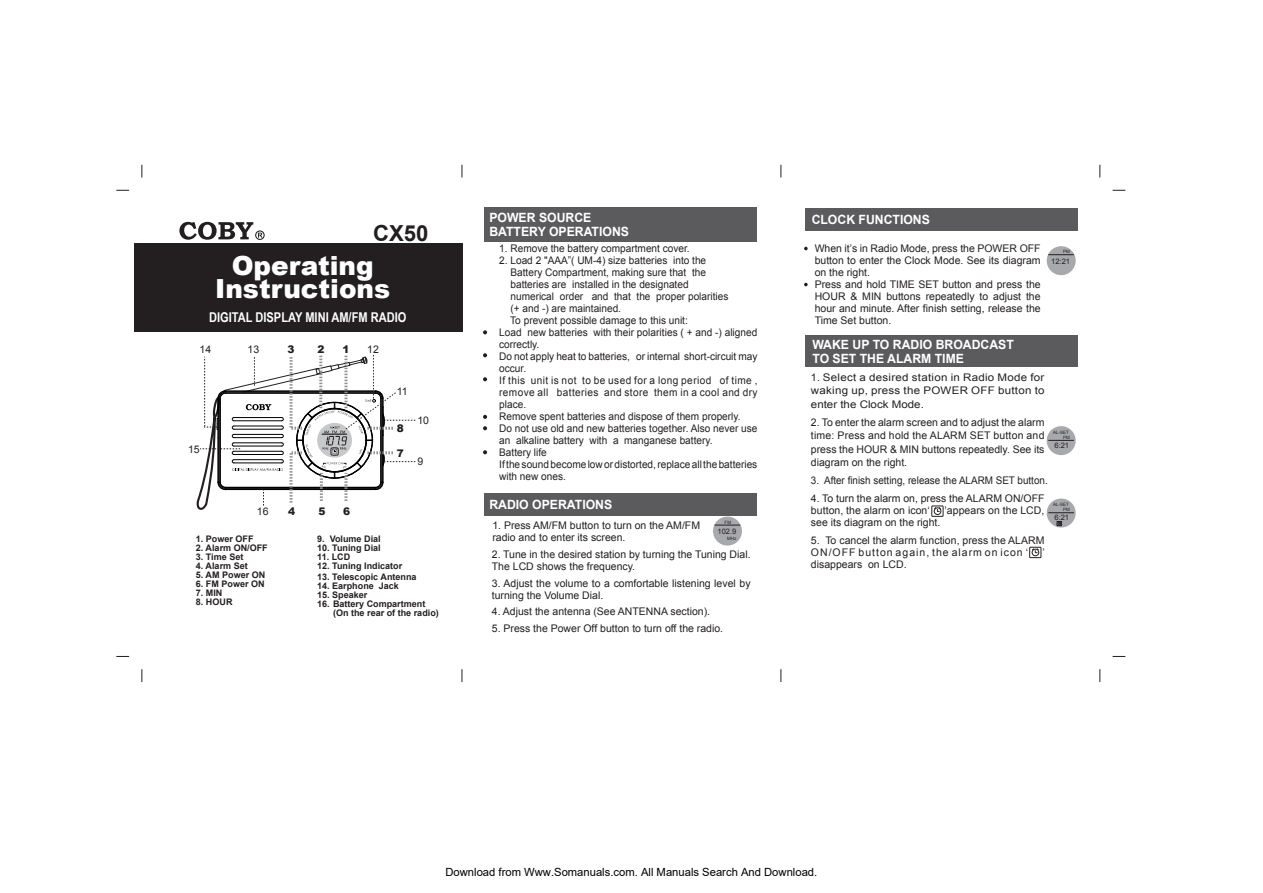
<style>
.page{position:relative;width:1263px;height:893px;background:#fff}
.page>*{position:absolute;margin:0;border:0;box-sizing:border-box;transform-origin:0 0}
.t1{font:900 26.4px/22.5px "Arial";color:#fff;text-align:center}
.t2{font:700 22.2px "Arial";color:#231f20}
.t3{font:700 13.5px "Arial Narrow";color:#fff}
.t4{font:700 12.75px/14.2px "Arial";color:#fff;scale:.96 1}
.t5{font:11.25px "Arial";color:#000}
.t6{font:10.5px/12px "Arial";color:#231f20}
.t7{font:10.5px "Arial";color:#231f20;scale:.96 1}
.t8{font:10.5px "Arial";color:#231f20;scale:.94 1}
.t9{font:10.5px "Arial";letter-spacing:.045em;color:#231f20;scale:.96 1}
.t10{font:10.5px "Arial";letter-spacing:.04em;color:#231f20;scale:.96 1}
.t11{font:900 10.5px "Arial";color:#231f20}
.t12{font:700 9px "Arial";color:#231f20}
.t13{font:7.5px "Arial";color:#231f20}
.t14{font:4.5px "Arial";color:#231f20}
</style>
<div class="page">
<div style="left:805px;top:335px;width:272px;height:31px;background:#5b5b5e"></div>
<div style="left:485px;top:207px;width:272px;height:34px;background:#5b5b5e"></div>
<div style="left:485px;top:494px;width:272px;height:22px;background:#5b5b5e"></div>
<div style="left:805px;top:208px;width:272px;height:22px;background:#5b5b5e"></div>
<div style="left:135px;top:244px;width:328px;height:88px;background:#231f20"></div>
<div style="left:255px;top:230px;width:10px;height:10px;border:1px solid #231f20;border-radius:50%"></div>
<svg style="left:179px;top:222px;width:83px;height:18px"></svg>
<svg style="left:116px;top:190px;width:13px;height:1px"></svg>
<svg style="left:142px;top:165px;width:1px;height:12px"></svg>
<svg style="left:1112px;top:190px;width:13px;height:1px"></svg>
<svg style="left:1099px;top:165px;width:1px;height:12px"></svg>
<svg style="left:780px;top:165px;width:1px;height:12px"></svg>
<svg style="left:462px;top:165px;width:1px;height:12px"></svg>
<svg style="left:116px;top:656px;width:13px;height:1px"></svg>
<svg style="left:142px;top:669px;width:1px;height:13px"></svg>
<svg style="left:1112px;top:656px;width:13px;height:1px"></svg>
<svg style="left:1099px;top:669px;width:1px;height:13px"></svg>
<svg style="left:780px;top:669px;width:1px;height:13px"></svg>
<svg style="left:462px;top:669px;width:1px;height:13px"></svg>
<svg style="left:196px;top:354px;width:219px;height:156px"></svg>
<div style="left:713px;top:517px;width:29px;height:29px;background:#a8a9ad;border-radius:50%"></div>
<svg style="left:714px;top:525px;width:26px;height:1px"></svg>
<div style="left:1047px;top:246px;width:29px;height:29px;background:#a8a9ad;border-radius:50%"></div>
<svg style="left:1048px;top:254px;width:26px;height:1px"></svg>
<svg style="left:804px;top:247px;width:4px;height:3px"></svg>
<svg style="left:804px;top:283px;width:4px;height:3px"></svg>
<div style="left:1047px;top:426px;width:29px;height:29px;background:#a8a9ad;border-radius:50%"></div>
<svg style="left:1048px;top:440px;width:26px;height:1px"></svg>
<div style="left:1047px;top:498px;width:29px;height:29px;background:#a8a9ad;border-radius:50%"></div>
<svg style="left:1048px;top:512px;width:26px;height:1px"></svg>
<svg style="left:1057px;top:521px;width:5px;height:5px"></svg>
<div style="left:931px;top:506px;width:12px;height:11px;border:1px solid #231f20"></div>
<div style="left:934px;top:508px;width:7px;height:7px;border:1px solid #231f20;border-radius:50%"></div>
<svg style="left:934px;top:507px;width:7px;height:5px"></svg>
<div style="left:1029px;top:547px;width:12px;height:11px;border:1px solid #231f20"></div>
<div style="left:1032px;top:549px;width:7px;height:7px;border:1px solid #231f20;border-radius:50%"></div>
<svg style="left:1032px;top:548px;width:7px;height:5px"></svg>
<svg style="left:483px;top:330px;width:4px;height:4px"></svg>
<svg style="left:483px;top:353px;width:4px;height:4px"></svg>
<svg style="left:483px;top:377px;width:4px;height:4px"></svg>
<svg style="left:483px;top:415px;width:4px;height:4px"></svg>
<svg style="left:483px;top:426px;width:4px;height:4px"></svg>
<svg style="left:483px;top:450px;width:4px;height:4px"></svg>
<h2 class="t2" style="left:373px;top:219px;width:57px">CX50</h2>
<h1 class="t1" style="left:215px;top:254px;width:177px">Operating<br>Instructions</h1>
<p class="t3" style="left:209px;top:307px;width:199px">DIGITAL DISPLAY MINI AM/FM RADIO</p>
<p class="t6" style="left:199px;top:343px;width:13px">14</p>
<p class="t6" style="left:248px;top:343px;width:13px">13</p>
<p class="t11" style="left:343px;top:341px;width:9px">1</p>
<p class="t6" style="left:367px;top:343px;width:13px">12</p>
<p class="t11" style="left:288px;top:341px;width:9px">3</p>
<p class="t11" style="left:317px;top:341px;width:9px">2</p>
<p class="t6" style="left:397px;top:385px;width:12px">11</p>
<p class="t11" style="left:397px;top:421px;width:9px">8</p>
<p class="t6" style="left:417px;top:414px;width:13px">10</p>
<p class="t6" style="left:188px;top:443px;width:13px">15</p>
<p class="t11" style="left:397px;top:446px;width:9px">7</p>
<p class="t6" style="left:417px;top:455px;width:7px">9</p>
<p class="t6" style="left:257px;top:505px;width:13px">16</p>
<p class="t11" style="left:288px;top:503px;width:9px">4</p>
<p class="t11" style="left:318px;top:503px;width:9px">5</p>
<p class="t11" style="left:343px;top:503px;width:9px">6</p>
<p class="t12" style="left:196px;top:533px;width:59px">1. Power OFF</p>
<p class="t12" style="left:196px;top:542px;width:73px">2. Alarm ON/OFF</p>
<p class="t12" style="left:196px;top:551px;width:49px">3. Time Set</p>
<p class="t12" style="left:196px;top:560px;width:53px">4. Alarm Set</p>
<p class="t12" style="left:196px;top:569px;width:71px">5. AM Power ON</p>
<p class="t12" style="left:196px;top:578px;width:70px">6. FM Power ON</p>
<p class="t12" style="left:196px;top:587px;width:28px">7. MIN</p>
<p class="t12" style="left:196px;top:596px;width:38px">8. HOUR</p>
<p class="t12" style="left:317px;top:533px;width:65px">9. Volume Dial</p>
<p class="t12" style="left:317px;top:542px;width:65px">10. Tuning Dial</p>
<p class="t12" style="left:317px;top:551px;width:35px">11. LCD</p>
<p class="t12" style="left:317px;top:560px;width:87px">12. Tuning Indicator</p>
<p class="t12" style="left:317px;top:570px;width:101px">13. Telescopic Antenna</p>
<p class="t12" style="left:317px;top:579px;width:83px">14. Earphone Jack</p>
<p class="t12" style="left:317px;top:588px;width:52px">15. Speaker</p>
<p class="t12" style="left:317px;top:598px;width:110px">16. Battery Compartment</p>
<p class="t12" style="left:333px;top:607px;width:107px">(On the rear of the radio)</p>
<p class="t4" style="left:489px;top:210px;width:147px">POWER SOURCE<br>BATTERY OPERATIONS</p>
<p class="t7" style="left:499px;top:241px;width:200px">1. Remove the battery compartment cover.</p>
<p class="t7" style="left:499px;top:253px;width:217px">2. Load 2 "AAA”( UM-4) size batteries into the</p>
<p class="t7" style="left:510px;top:265px;width:205px">Battery Compartment, making sure that the</p>
<p class="t7" style="left:510px;top:277px;width:187px">batteries are installed in the designated</p>
<p class="t7" style="left:510px;top:289px;width:229px">numerical order and that the proper polarities</p>
<p class="t7" style="left:510px;top:301px;width:117px">(+ and -) are maintained.</p>
<p class="t7" style="left:510px;top:313px;width:187px">To prevent possible damage to this unit:</p>
<p class="t7" style="left:499px;top:325px;width:270px">Load new batteries with their polarities ( + and -) aligned</p>
<p class="t7" style="left:499px;top:337px;width:43px">correctly.</p>
<p class="t7" style="left:499px;top:349px;width:270px">Do not apply heat to batteries, or internal short-circuit may</p>
<p class="t7" style="left:499px;top:361px;width:30px">occur.</p>
<p class="t9" style="left:499px;top:373px;width:270px">If this unit is not to be used for a long period of time ,</p>
<p class="t10" style="left:499px;top:385px;width:270px">remove all batteries and store them in a cool and dry</p>
<p class="t7" style="left:499px;top:397px;width:30px">place.</p>
<p class="t7" style="left:499px;top:409px;width:253px">Remove spent batteries and dispose of them properly.</p>
<p class="t7" style="left:499px;top:421px;width:270px">Do not use old and new batteries together. Also never use</p>
<p class="t7" style="left:499px;top:433px;width:224px">an alkaline battery with a manganese battery.</p>
<p class="t7" style="left:499px;top:445px;width:51px">Battery life</p>
<p class="t7" style="left:499px;top:457px;width:270px">If the sound become low or distorted, replace all the batteries</p>
<p class="t7" style="left:499px;top:469px;width:71px">with new ones.</p>
<p class="t4" style="left:489px;top:498px;width:129px">RADIO OPERATIONS</p>
<p class="t6" style="left:492px;top:520px;width:209px">1. Press AM/FM button to turn on the AM/FM radio and to enter its screen.</p>
<p class="t14" style="left:725px;top:519px;width:8px">FM</p>
<p class="t13" style="left:717px;top:527px;width:20px">102.9</p>
<p class="t14" style="left:727px;top:535px;width:11px">MHz</p>
<p class="t6" style="left:492px;top:548px;width:260px">2. Tune in the desired station by turning the Tuning Dial.<br>The LCD shows the frequency.</p>
<p class="t6" style="left:492px;top:577px;width:260px">3. Adjust the volume to a comfortable listening level by turning the Volume Dial.</p>
<p class="t6" style="left:492px;top:605px;width:220px">4. Adjust the antenna (See ANTENNA section).</p>
<p class="t6" style="left:492px;top:622px;width:233px">5. Press the Power Off button to turn off the radio.</p>
<p class="t4" style="left:812px;top:213px;width:125px">CLOCK FUNCTIONS</p>
<p class="t6" style="left:815px;top:243px;width:227px">When it’s in Radio Mode, press the POWER OFF button to enter the Clock Mode. See its diagram on the right.<br>Press and hold TIME SET button and press the HOUR &amp; MIN buttons repeatedly to adjust the hour and minute. After finish setting, release the Time Set button.</p>
<p class="t4" style="left:812px;top:337px;width:211px">WAKE UP TO RADIO BROADCAST<br>TO SET THE ALARM TIME</p>
<p class="t14" style="left:1063px;top:249px;width:8px">PM</p>
<p class="t13" style="left:1051px;top:256px;width:20px">12:21</p>
<p class="t6" style="left:811px;top:370px;width:235px;line-height:13.5px;text-align:justify">1. Select a desired station in Radio Mode for waking up, press the POWER OFF button to enter the Clock Mode.</p>
<p class="t6" style="left:811px;top:415px;width:235px;line-height:13.5px;text-align:justify">2. To enter the alarm screen and to adjust the alarm time: Press and hold the ALARM SET button and press the HOUR &amp; MIN buttons repeatedly. See its diagram on the right.</p>
<p class="t8" style="left:811px;top:474px;width:253px">3. After finish setting, release the ALARM SET button.</p>
<p class="t6" style="left:811px;top:493px;width:235px">4. To turn the alarm on, press the ALARM ON/OFF button, the alarm on icon‘</p>
<p class="t14" style="left:1053px;top:429px;width:17px">AL-SET</p>
<p class="t14" style="left:1063px;top:435px;width:8px">PM</p>
<p class="t13" style="left:1054px;top:440px;width:16px">6:21</p>
<p class="t14" style="left:1053px;top:502px;width:17px">AL-SET</p>
<p class="t6" style="left:944px;top:505px;width:102px">’appears on the LCD,</p>
<p class="t14" style="left:1063px;top:507px;width:8px">PM</p>
<p class="t13" style="left:1054px;top:513px;width:16px">6:21</p>
<p class="t6" style="left:811px;top:517px;width:131px">see its diagram on the right.</p>
<p class="t6" style="left:811px;top:535px;width:235px">5. To cancel the alarm function, press the ALARM<br>ON/OFF button again, the alarm on icon ‘</p>
<p class="t6" style="left:1043px;top:547px;width:4px">’</p>
<p class="t6" style="left:811px;top:559px;width:97px">disappears on LCD.</p>
<p class="t5" style="left:445px;top:865px;width:373px">Download from Www.Somanuals.com. All Manuals Search And Download.</p>
</div>
